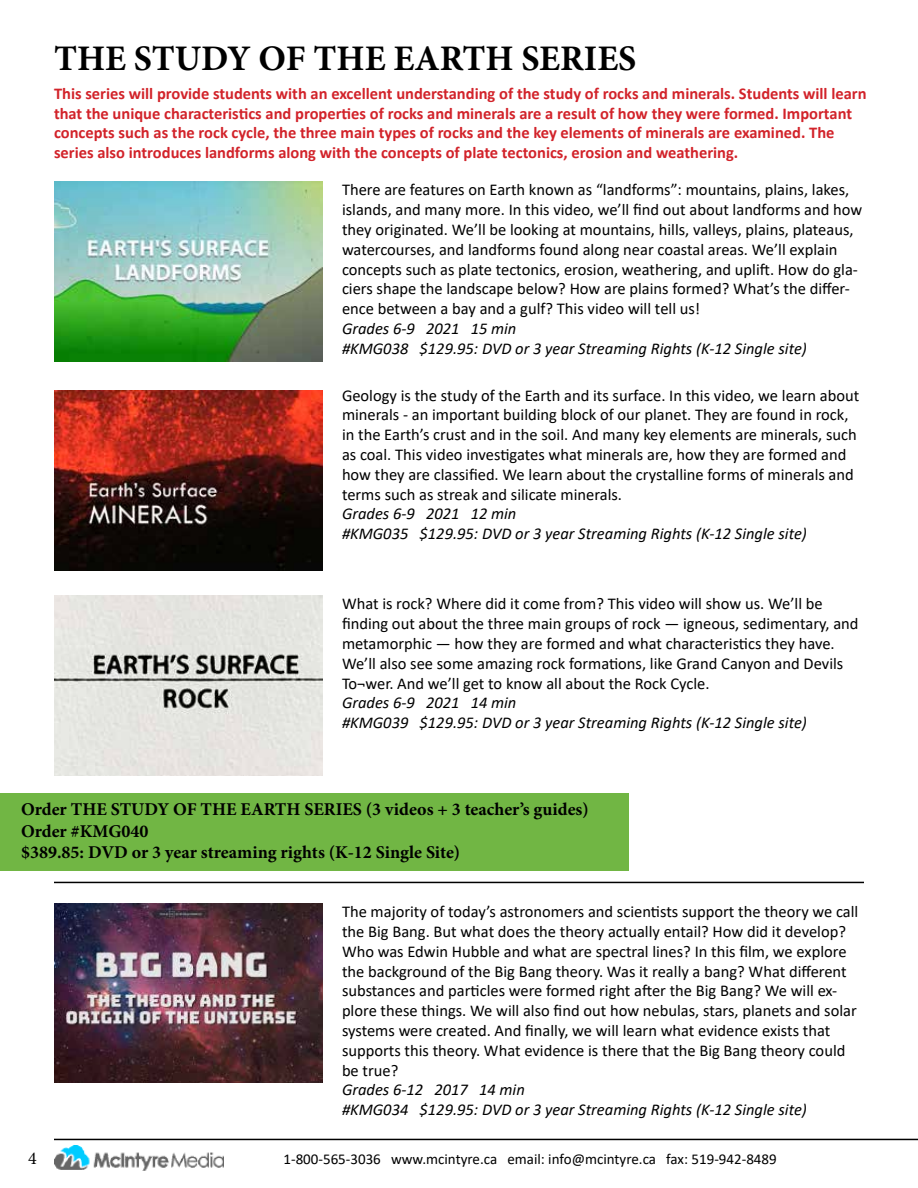
<style>
.page{position:relative;width:918px;height:1188px;background:#fff}
.page>*{position:absolute;margin:0;border:0;box-sizing:border-box;transform-origin:0 0}
.t1{font:700 36px "Minion Pro";color:#000}
.t2{font:700 18px/21.6px "Minion Pro";color:#000}
.t3{font:18px "Minion Pro";color:#000}
.t4{font:16.5px/19.8px "Calibri";color:#000}
.t5{font:700 16.5px/19.8px "Calibri";color:#d2232a}
.t6{font:italic 16.5px/19.8px "Calibri";color:#000}
.t7{font:15px "Calibri";color:#000}
</style>
<div class="page">
<img style="left:54px;top:181px;width:268px;height:180px">
<img style="left:54px;top:391px;width:268px;height:180px">
<img style="left:54px;top:595px;width:268px;height:180px">
<img style="left:54px;top:903px;width:268px;height:180px">
<hr style="left:54px;top:882px;width:810px;height:1px;background:#000">
<hr style="left:54px;top:1139px;width:864px;height:1px;background:#000">
<img style="left:54px;top:1146px;width:170px;height:25px">
<div style="left:0;top:793px;width:628px;height:78px;background:#71b644"></div>
<h1 class="t1" style="left:54px;top:33px;width:584px">THE STUDY OF THE EARTH SERIES</h1>
<p class="t5" style="left:54px;top:83px;width:814px">This series will provide students with an excellent understanding of the study of rocks and minerals. Students will learn that the unique characteristics and properties of rocks and minerals are a result of how they were formed. Important concepts such as the rock cycle, the three main types of rocks and the key elements of minerals are examined. The series also introduces landforms along with the concepts of plate tectonics, erosion and weathering.</p>
<p class="t4" style="left:342px;top:180px;width:522px">There are features on Earth known as “landforms”: mountains, plains, lakes, islands, and many more. In this video, we’ll find out about landforms and how they originated. We’ll be looking at mountains, hills, valleys, plains, plateaus, watercourses, and landforms found along near coastal areas. We’ll explain concepts such as plate tectonics, erosion, weathering, and uplift. How do gla&shy;ciers shape the landscape below? How are plains formed? What’s the differ&shy;ence between a bay and a gulf? This video will tell us!</p>
<p class="t6" style="left:342px;top:318px;width:466px">Grades 6-9 2021 15 min<br>#KMG038 $129.95: DVD or 3 year Streaming Rights (K-12 Single site)</p>
<p class="t4" style="left:342px;top:385px;width:519px">Geology is the study of the Earth and its surface. In this video, we learn about minerals - an important building block of our planet. They are found in rock, in the Earth’s crust and in the soil. And many key elements are minerals, such as coal. This video investigates what minerals are, how they are formed and how they are classified. We learn about the crystalline forms of minerals and terms such as streak and silicate minerals.</p>
<p class="t6" style="left:342px;top:503px;width:466px">Grades 6-9 2021 12 min<br>#KMG035 $129.95: DVD or 3 year Streaming Rights (K-12 Single site)</p>
<p class="t4" style="left:342px;top:594px;width:518px">What is rock? Where did it come from? This video will show us. We’ll be finding out about the three main groups of rock — igneous, sedimentary, and metamorphic — how they are formed and what characteristics they have.<br>We’ll also see some amazing rock formations, like Grand Canyon and Devils To¬wer. And we’ll get to know all about the Rock Cycle.</p>
<p class="t6" style="left:342px;top:692px;width:466px">Grades 6-9 2021 14 min<br>#KMG039 $129.95: DVD or 3 year Streaming Rights (K-12 Single site)</p>
<p class="t2" style="left:21px;top:799px;width:569px">Order THE STUDY OF THE EARTH SERIES (3 videos + 3 teacher’s guides)<br>Order #KMG040<br>$389.85: DVD or 3 year streaming rights (K-12 Single Site)</p>
<p class="t4" style="left:342px;top:901px;width:518px">The majority of today’s astronomers and scientists support the theory we call the Big Bang. But what does the theory actually entail? How did it develop?<br>Who was Edwin Hubble and what are spectral lines? In this film, we explore the background of the Big Bang theory. Was it really a bang? What different substances and particles were formed right after the Big Bang? We will ex&shy;plore these things. We will also find out how nebulas, stars, planets and solar systems were created. And finally, we will learn what evidence exists that supports this theory. What evidence is there that the Big Bang theory could be true?</p>
<p class="t6" style="left:342px;top:1079px;width:466px">Grades 6-12 2017 14 min<br>#KMG034 $129.95: DVD or 3 year Streaming Rights (K-12 Single site)</p>
<p class="t3" style="left:28px;top:1147px;width:10px">4</p>
<p class="t7" style="left:284px;top:1149px;width:495px">1-800-565-3036 www.mcintyre.ca email: info@mcintyre.ca fax: 519-942-8489</p>
</div>
